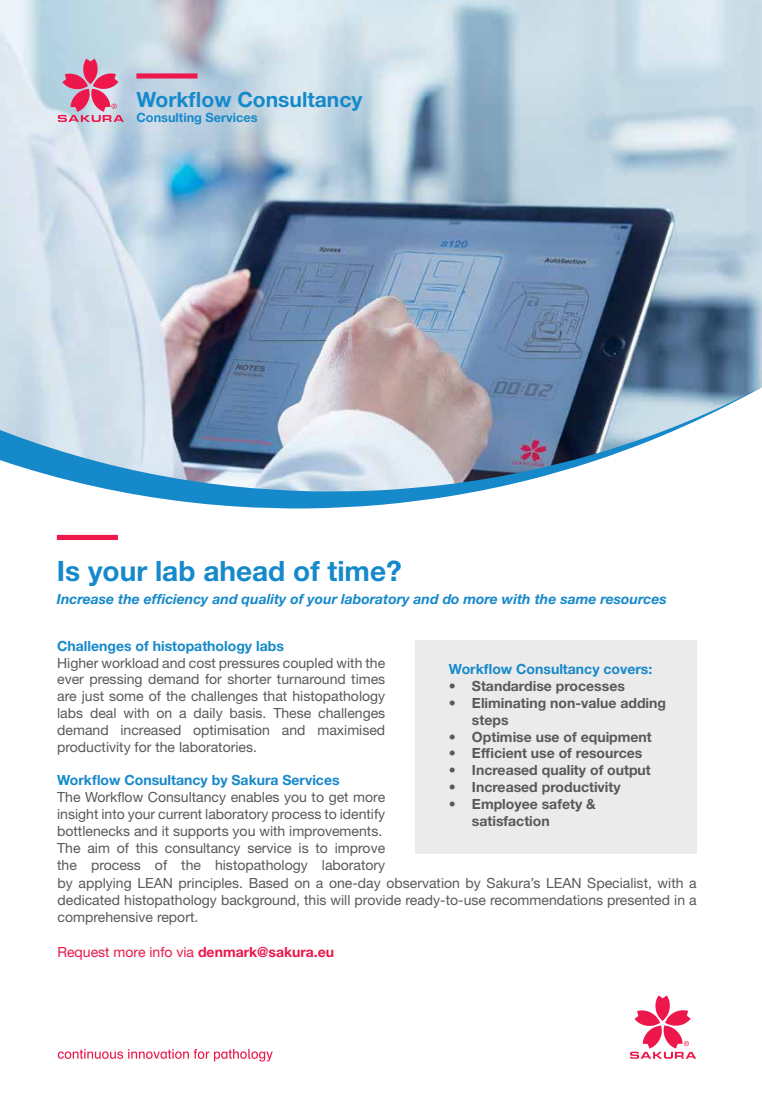
<style>
.page{position:relative;width:762px;height:1117px;background:#fff}
.page>*{position:absolute;margin:0;border:0;box-sizing:border-box;transform-origin:0 0}
.t1{font:700 28px "Helvetica Neue LT Std";color:#1689ca}
.t2{font:700 21px "Helvetica Neue LT Std";color:#1689ca}
.t3{font:14px/16.9px "Helvetica Neue LT Std";color:#58595b;text-align:justify}
.t4{font:700 14px/16.9px "Helvetica Neue LT Std";color:#58595b}
.t5{font:700 14px "Helvetica Neue LT Std";color:#1689ca}
.t6{font:italic 700 14px "Helvetica Neue LT Std";color:#1689ca}
.t7{font:14px "Helvetica Neue LT Std";color:#ed174c}
.t8{font:700 12.75px "Helvetica Neue LT Std";color:#1689ca}
.s1{font-weight:700}
</style>
<div class="page">
<img style="left:0;top:0;width:762px;height:386px">
<svg style="left:0;top:386px;width:762px;height:122px"></svg>
<div style="left:415px;top:640px;width:282px;height:213px;background:#ebebec"></div>
<svg style="left:630px;top:995px;width:66px;height:63px"></svg>
<svg style="left:58px;top:1048px;width:215px;height:13px"></svg>
<div style="left:57px;top:534px;width:61px;height:6px;border:2px solid #ed174c"></div>
<div style="left:136px;top:73px;width:61px;height:5px;border:2px solid #ed174c"></div>
<svg style="left:58px;top:59px;width:66px;height:63px;background:#d08eab"></svg>
<h2 class="t2" style="left:136px;top:86px;width:227px">Workflow Consultancy</h2>
<p class="t8" style="left:136px;top:109px;width:123px">Consulting Services</p>
<h1 class="t1" style="left:57px;top:553px;width:346px">Is your lab ahead of time?</h1>
<p class="t6" style="left:57px;top:590px;width:611px">Increase the efficiency and quality of your laboratory and do more with the same resources</p>
<p class="t5" style="left:57px;top:637px;width:228px">Challenges of histopathology labs</p>
<p class="t3" style="left:57px;top:653px;width:330px">Higher workload and cost pressures coupled with the ever pressing demand for shorter turnaround times are just some of the challenges that histopathology labs deal with on a daily basis. These challenges demand increased optimisation and maximised productivity for the laboratories.</p>
<p class="t5" style="left:57px;top:771px;width:284px">Workflow Consultancy by Sakura Services</p>
<p class="t3" style="left:57px;top:788px;width:330px;text-align:left">The Workflow Consultancy enables you to get more insight into your current laboratory process to identify bottlenecks and it supports you with improvements.<br>The aim of this consultancy service is to improve the process of the histopathology laboratory</p>
<p class="t5" style="left:449px;top:660px;width:205px">Workflow Consultancy covers:</p>
<p class="t4" style="left:449px;top:677px;width:177px">• Standardise processes</p>
<p class="t4" style="left:472px;top:694px;width:196px;text-indent:-23px">• Eliminating non-value adding steps</p>
<p class="t4" style="left:449px;top:727px;width:204px">• Optimise use of equipment</p>
<p class="t4" style="left:449px;top:744px;width:195px">• Efficient use of resources</p>
<p class="t4" style="left:449px;top:761px;width:203px">• Increased quality of output</p>
<p class="t4" style="left:449px;top:778px;width:173px">• Increased productivity</p>
<p class="t4" style="left:472px;top:795px;width:125px;text-indent:-23px">• Employee safety &amp; satisfaction</p>
<p class="t3" style="left:57px;top:874px;width:641px">by applying LEAN principles. Based on a one-day observation by Sakura’s LEAN Specialist, with a dedicated histopathology background, this will provide ready-to-use recommendations presented in a comprehensive report.</p>
<p class="t7" style="left:57px;top:943px;width:278px">Request more info via <span class="s1">denmark@sakura.eu</span></p>
</div>
